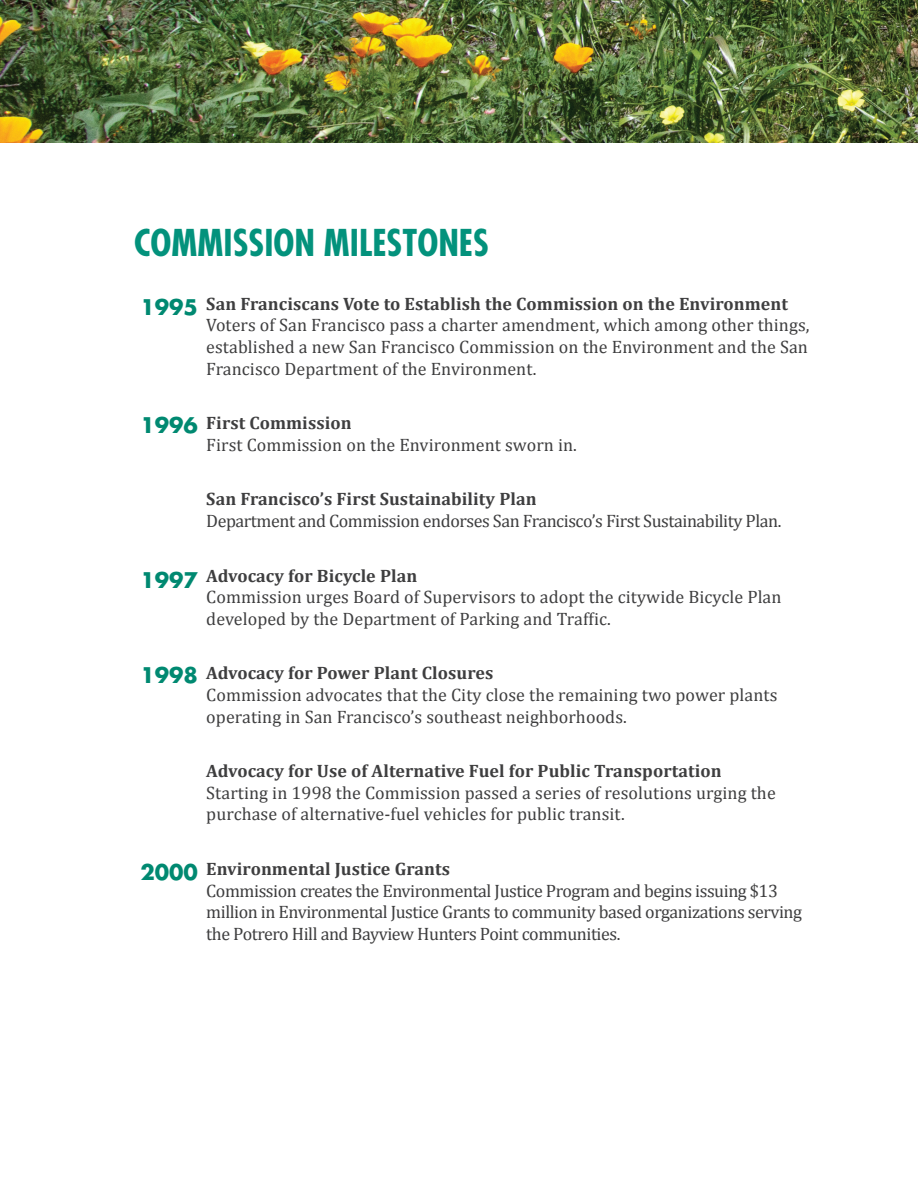
<style>
.page{position:relative;width:918px;height:1188px;background:#fff}
.page>*{position:absolute;margin:0;border:0;box-sizing:border-box;transform-origin:0 0}
.t1{font:700 condensed 36px "Futura Std";color:#03927c}
.t2{font:700 21px "Futura Std";color:#008971}
.t3{font:18px/21.6px "Cambria";letter-spacing:.005em;color:#3e3e3f}
.t4{font:18px/21.6px "Cambria";letter-spacing:-.025em;color:#3e3e3f}
.t5{font:700 18px "Cambria";letter-spacing:.005em;color:#3e3e3f}
</style>
<div class="page">
<img style="left:0;top:0;width:918px;height:142px">
<h1 class="t1" style="left:134px;top:220px;width:356px">COMMISSION MILESTONES</h1>
<p class="t2" style="left:140px;top:293px;width:59px">1995</p>
<p class="t2" style="left:140px;top:411px;width:59px">1996</p>
<p class="t5" style="left:206px;top:291px;width:583px">San Franciscans Vote to Establish the Commission on the Environment</p>
<p class="t3" style="left:206px;top:314px;width:605px;text-align:justify">Voters of San Francisco pass a charter amendment, which among other things, established a new San Francisco Commission on the Environment and the San Francisco Department of the Environment.</p>
<p class="t5" style="left:206px;top:410px;width:147px">First Commission</p>
<p class="t3" style="left:206px;top:434px;width:372px">First Commission on the Environment sworn in.</p>
<p class="t2" style="left:140px;top:566px;width:59px">1997</p>
<p class="t2" style="left:140px;top:661px;width:59px">1998</p>
<p class="t2" style="left:140px;top:858px;width:59px">2000</p>
<p class="t5" style="left:206px;top:487px;width:332px">San Francisco’s First Sustainability Plan</p>
<p class="t4" style="left:206px;top:510px;width:577px">Department and Commission endorses San Francisco’s First Sustainability Plan.</p>
<p class="t5" style="left:206px;top:563px;width:213px">Advocacy for Bicycle Plan</p>
<p class="t3" style="left:206px;top:586px;width:577px">Commission urges Board of Supervisors to adopt the citywide Bicycle Plan developed by the Department of Parking and Traffic.</p>
<p class="t5" style="left:206px;top:661px;width:289px">Advocacy for Power Plant Closures</p>
<p class="t3" style="left:206px;top:684px;width:573px">Commission advocates that the City close the remaining two power plants operating in San Francisco’s southeast neighborhoods.</p>
<p class="t5" style="left:206px;top:758px;width:517px">Advocacy for Use of Alternative Fuel for Public Transportation</p>
<p class="t3" style="left:206px;top:782px;width:571px">Starting in 1998 the Commission passed a series of resolutions urging the purchase of alternative-fuel vehicles for public transit.</p>
<p class="t5" style="left:206px;top:856px;width:245px">Environmental Justice Grants</p>
<p class="t4" style="left:206px;top:880px;width:597px">Commission creates the Environmental Justice Program and begins issuing $13 million in Environmental Justice Grants to community based organizations serving the Potrero Hill and Bayview Hunters Point communities.</p>
</div>
